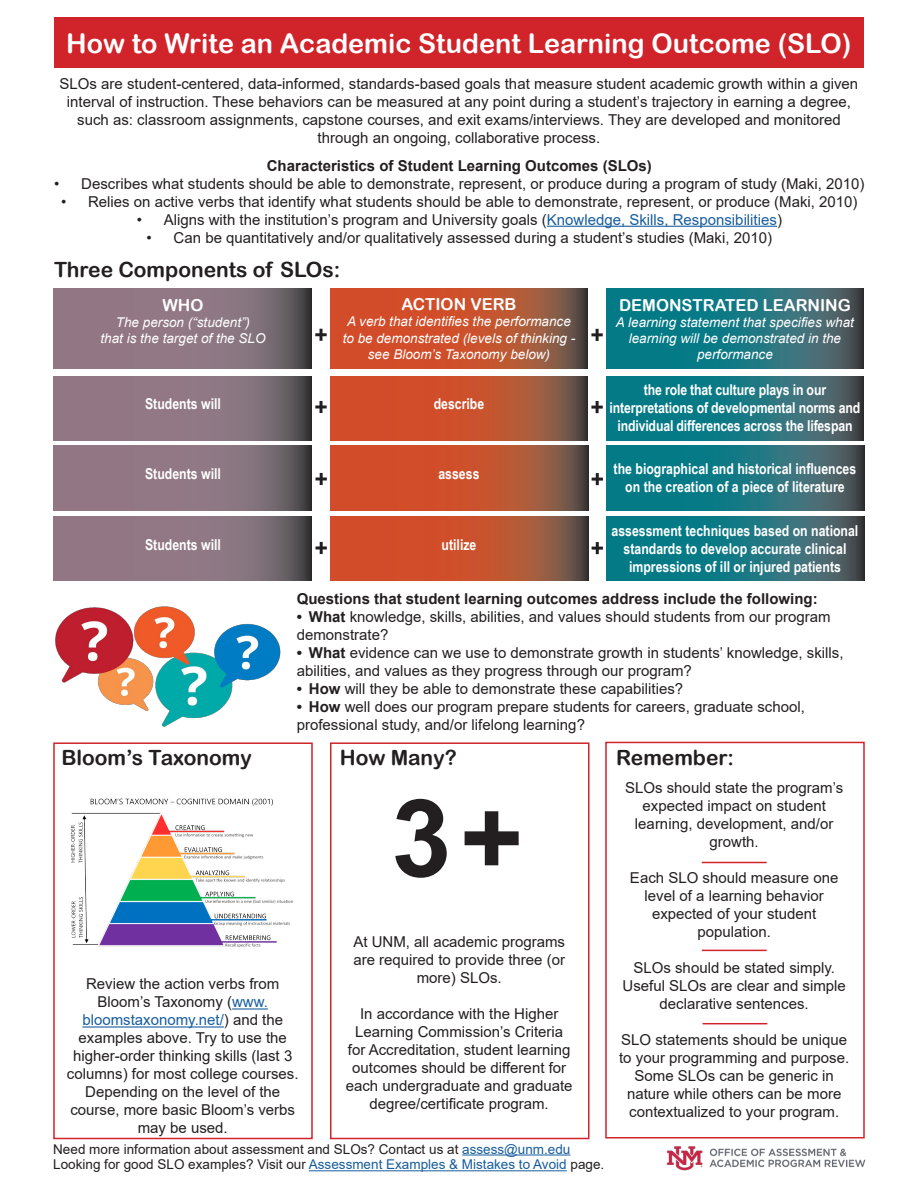
<style>
.page{position:relative;width:918px;height:1188px;background:#fff}
.page>*{position:absolute;margin:0;border:0;box-sizing:border-box;transform-origin:0 0}
.t1{font:700 108px "Arial";color:#231f20}
.t2{font:27px "Arial Rounded MT Bold";color:#fff}
.t3{font:21px "Arial Rounded MT Bold";color:#231f20}
.t4{font:16.5px "Arial Rounded MT Bold";color:#fff}
.t5{font:15px/18px "Arial";color:#231f20;text-align:center}
.t6{font:700 15px/18px "Arial Narrow";color:#fff;text-align:center}
.t7{font:700 15px "Arial";color:#231f20}
.t8{font:italic 13.5px/16.2px "Arial";color:#fff;text-align:center}
.t9{font:13.5px "Arial";color:#231f20}
.s1{color:#175d9e}
.s2{font-weight:700}
</style>
<div class="page">
<div style="left:54px;top:17px;width:810px;height:51px;background:#d1232a"></div>
<hr style="left:232px;top:1008px;width:36px;height:2px;background:#175d9e">
<hr style="left:82px;top:1026px;width:142px;height:2px;background:#175d9e">
<hr style="left:547px;top:226px;width:230px;height:1px;background:#175d9e">
<img style="left:666px;top:1146px;width:200px;height:25px">
<svg style="left:54px;top:289px;width:258px;height:80px;background:#86707b"></svg>
<svg style="left:54px;top:376px;width:258px;height:65px;background:#86707b"></svg>
<svg style="left:54px;top:446px;width:258px;height:65px;background:#86707b"></svg>
<svg style="left:54px;top:516px;width:258px;height:65px;background:#86707b"></svg>
<svg style="left:606px;top:289px;width:258px;height:79px;background:#1f727c"></svg>
<svg style="left:330px;top:289px;width:258px;height:79px;background:#b95131"></svg>
<svg style="left:330px;top:376px;width:258px;height:65px;background:#ba5131"></svg>
<svg style="left:606px;top:376px;width:258px;height:65px;background:#1f727d"></svg>
<svg style="left:330px;top:446px;width:258px;height:65px;background:#ba5131"></svg>
<svg style="left:606px;top:446px;width:258px;height:65px;background:#1f727d"></svg>
<svg style="left:330px;top:516px;width:258px;height:65px;background:#ba5131"></svg>
<svg style="left:606px;top:516px;width:258px;height:65px;background:#1f727d"></svg>
<svg style="left:315px;top:329px;width:12px;height:12px"></svg>
<svg style="left:315px;top:401px;width:12px;height:12px"></svg>
<svg style="left:316px;top:473px;width:11px;height:12px"></svg>
<svg style="left:316px;top:542px;width:11px;height:12px"></svg>
<svg style="left:591px;top:329px;width:12px;height:12px"></svg>
<svg style="left:591px;top:401px;width:12px;height:12px"></svg>
<svg style="left:592px;top:473px;width:11px;height:12px"></svg>
<svg style="left:592px;top:542px;width:11px;height:12px"></svg>
<img style="left:55px;top:606px;width:226px;height:121px">
<img style="left:71px;top:798px;width:222px;height:149px">
<div style="left:53px;top:742px;width:260px;height:397px;border:2px solid #d1232a"></div>
<div style="left:330px;top:742px;width:260px;height:397px;border:2px solid #d1232a"></div>
<div style="left:605px;top:742px;width:260px;height:396px;border:2px solid #d1232a"></div>
<hr style="left:702px;top:862px;width:65px;height:1px;background:#d1232a">
<hr style="left:702px;top:950px;width:65px;height:1px;background:#d1232a">
<hr style="left:703px;top:1023px;width:64px;height:1px;background:#d1232a">
<hr style="left:462px;top:1155px;width:108px;height:1px;background:#175d9e">
<hr style="left:309px;top:1170px;width:258px;height:1px;background:#175d9e">
<p class="t2" style="left:66px;top:27px;width:787px">How to Write an Academic Student Learning Outcome (SLO)</p>
<p class="t5" style="left:60px;top:75px;width:800px">SLOs are student-centered, data-informed, standards-based goals that measure student academic growth within a given interval of instruction. These behaviors can be measured at any point during a student’s trajectory in earning a degree, such as: classroom assignments, capstone courses, and exit exams/interviews. They are developed and monitored through an ongoing, collaborative process.</p>
<p class="t7" style="left:267px;top:155px;width:387px">Characteristics of Student Learning Outcomes (SLOs)</p>
<p class="t5" style="left:54px;top:174px;width:812px">• Describes what students should be able to demonstrate, represent, or produce during a program of study (Maki, 2010)</p>
<p class="t5" style="left:61px;top:192px;width:798px">• Relies on active verbs that identify what students should be able to demonstrate, represent, or produce (Maki, 2010)</p>
<p class="t5" style="left:137px;top:210px;width:647px">• Aligns with the institution’s program and University goals (<span class="s1">Knowledge, Skills, Responsibilities</span>)</p>
<p class="t5" style="left:147px;top:228px;width:627px">• Can be quantitatively and/or qualitatively assessed during a student’s studies (Maki, 2010)</p>
<p class="t3" style="left:54px;top:257px;width:288px">Three Components of SLOs:</p>
<p class="t4" style="left:162px;top:295px;width:43px">WHO</p>
<p class="t8" style="left:116px;top:314px;width:136px">The person (“student”)</p>
<p class="t8" style="left:100px;top:330px;width:167px">that is the target of the SLO</p>
<p class="t4" style="left:402px;top:295px;width:116px">ACTION VERB</p>
<p class="t8" style="left:347px;top:314px;width:225px">A verb that identifies the performance</p>
<p class="t8" style="left:343px;top:330px;width:234px">to be demonstrated (levels of thinking -</p>
<p class="t8" style="left:368px;top:346px;width:184px">see Bloom’s Taxonomy below)</p>
<p class="t6" style="left:145px;top:394px;width:77px">Students will</p>
<p class="t6" style="left:434px;top:394px;width:52px">describe</p>
<p class="t4" style="left:619px;top:295px;width:233px">DEMONSTRATED LEARNING</p>
<p class="t8" style="left:616px;top:314px;width:240px">A learning statement that specifies what learning will be demonstrated in the performance</p>
<p class="t6" style="left:610px;top:380px;width:252px">the role that culture plays in our interpretations of developmental norms and individual differences across the lifespan</p>
<p class="t6" style="left:145px;top:464px;width:77px">Students will</p>
<p class="t6" style="left:438px;top:464px;width:43px">assess</p>
<p class="t6" style="left:614px;top:459px;width:244px">the biographical and historical influences on the creation of a piece of literature</p>
<p class="t6" style="left:612px;top:521px;width:248px">assessment techniques based on national standards to develop accurate clinical impressions of ill or injured patients</p>
<p class="t7" style="left:297px;top:588px;width:522px">Questions that student learning outcomes address include the following:</p>
<p class="t5" style="left:297px;top:608px;width:535px;text-align:left"><span class="s2">• What</span> knowledge, skills, abilities, and values should students from our program demonstrate?</p>
<p class="t5" style="left:297px;top:644px;width:548px;text-align:left"><span class="s2">• What</span> evidence can we use to demonstrate growth in students’ knowledge, skills, abilities, and values as they progress through our program?</p>
<p class="t5" style="left:297px;top:680px;width:388px"><span class="s2">• How</span> will they be able to demonstrate these capabilities?</p>
<p class="t5" style="left:297px;top:698px;width:510px;text-align:left"><span class="s2">• How</span> well does our program prepare students for careers, graduate school, professional study, and/or lifelong learning?</p>
<p class="t6" style="left:145px;top:535px;width:77px">Students will</p>
<p class="t6" style="left:442px;top:535px;width:36px">utilize</p>
<p class="t3" style="left:61px;top:745px;width:192px">Bloom’s Taxonomy</p>
<p class="t5" style="left:67px;top:975px;width:233px">Review the action verbs from<br>Bloom’s Taxonomy (<span class="s1">www. bloomstaxonomy.net/</span>) and the examples above. Try to use the higher-order thinking skills (last 3 columns) for most college courses.<br>Depending on the level of the course, more basic Bloom’s verbs may be used.</p>
<p class="t3" style="left:340px;top:745px;width:119px">How Many?</p>
<p class="t3" style="left:616px;top:745px;width:119px">Remember:</p>
<p class="t1" style="left:391px;top:762px;width:133px">3+</p>
<p class="t5" style="left:353px;top:933px;width:213px">At UNM, all academic programs are required to provide three (or more) SLOs.</p>
<p class="t5" style="left:346px;top:1005px;width:228px">In accordance with the Higher<br>Learning Commission’s Criteria for Accreditation, student learning outcomes should be different for each undergraduate and graduate degree/certificate program.</p>
<p class="t5" style="left:625px;top:779px;width:220px">SLOs should state the program’s expected impact on student learning, development, and/or growth.</p>
<p class="t5" style="left:630px;top:869px;width:210px">Each SLO should measure one level of a learning behavior expected of your student population.</p>
<p class="t5" style="left:623px;top:959px;width:225px">SLOs should be stated simply.<br>Useful SLOs are clear and simple declarative sentences.</p>
<p class="t5" style="left:619px;top:1031px;width:232px">SLO statements should be unique to your programming and purpose.<br>Some SLOs can be generic in nature while others can be more contextualized to your program.</p>
<p class="t9" style="left:53px;top:1140px;width:519px">Need more information about assessment and SLOs? Contact us at <span class="s1">assess@unm.edu</span></p>
<p class="t9" style="left:53px;top:1155px;width:553px">Looking for good SLO examples? Visit our <span class="s1">Assessment Examples &amp; Mistakes to Avoid</span> page.</p>
</div>
